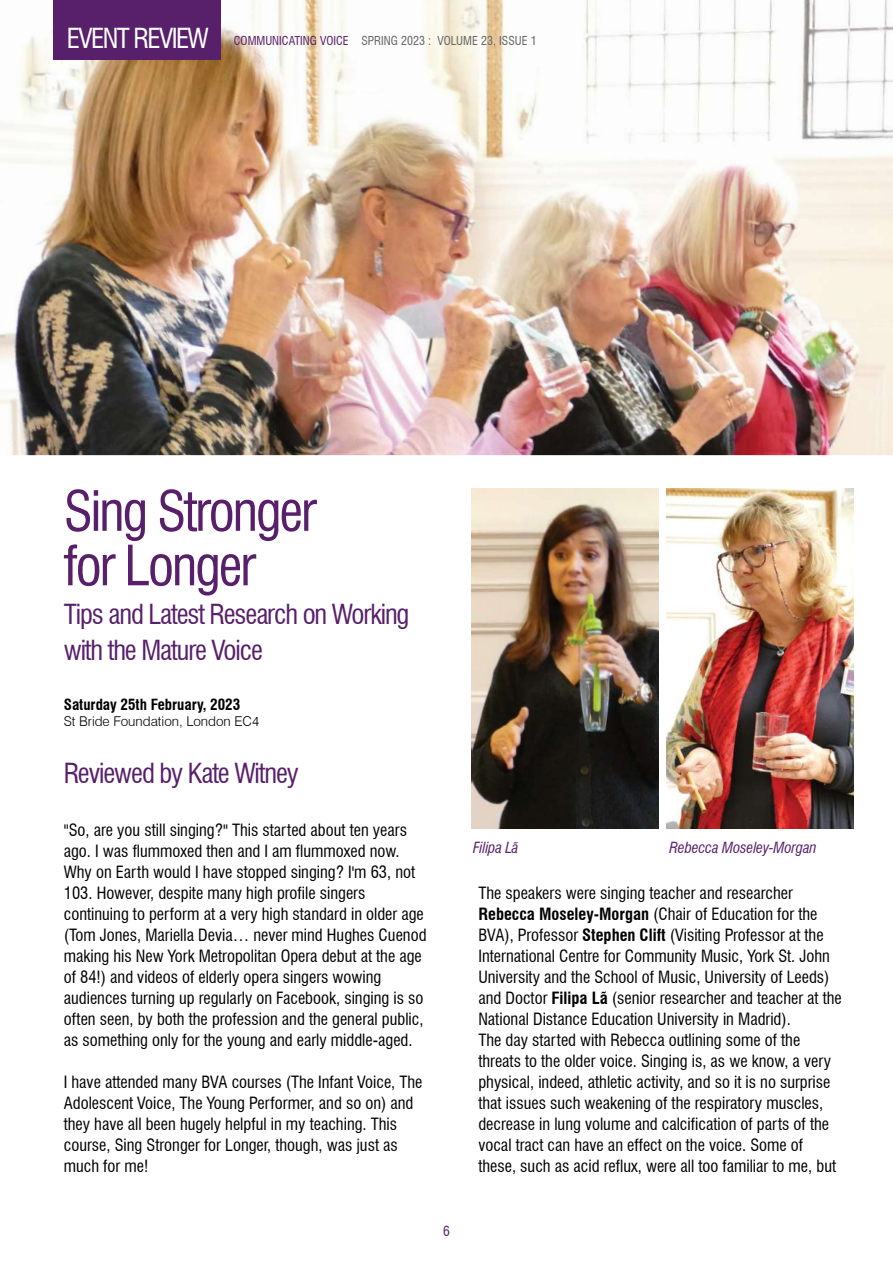
<style>
.page{position:relative;width:893px;height:1263px;background:#fff}
.page>*{position:absolute;margin:0;border:0;box-sizing:border-box;transform-origin:0 0}
.t1{font:condensed 54px/54.4px "Swiss 721 BT";letter-spacing:-.04em;color:#581f6a}
.t2{font:condensed 27px/36px "Swiss 721 BT";letter-spacing:-.04em;color:#581f6a}
.t3{font:condensed 27px "Swiss 721 BT";letter-spacing:-.06em;color:#fff}
.t4{font:condensed 16.5px/21px "Swiss 721 BT";color:#000}
.t5{font:italic condensed 15px "Swiss 721 BT";letter-spacing:-.01em;color:#581f6a}
.t6{font:700 condensed 15px "Swiss 721 BT";color:#000}
.t7{font:300 13.5px "Swiss 721 BT";color:#000}
.t8{font:condensed 13.5px "Swiss 721 BT";color:#581f6a}
.t9{font:condensed 12px "Swiss 721 BT";color:#646363}
.s1{color:#581f6a}
.s2{font-weight:700}
</style>
<div class="page">
<img style="left:666px;top:489px;width:187px;height:340px">
<img style="left:471px;top:489px;width:187px;height:340px">
<img style="left:0;top:0;width:893px;height:456px">
<div style="left:54px;top:0;width:167px;height:60px;background:#581f6a"></div>
<h2 class="t3" style="left:67px;top:28px;width:144px">EVENT REVIEW</h2>
<p class="t9" style="left:234px;top:36px;width:305px"><span class="s1">COMMUNICATING VOICE</span> SPRING 2023 : VOLUME 23, ISSUE 1</p>
<h1 class="t1" style="left:64px;top:489px;width:254px">Sing Stronger for Longer</h1>
<h2 class="t2" style="left:64px;top:599px;width:347px">Tips and Latest Research on Working with the Mature Voice</h2>
<p class="t6" style="left:64px;top:698px;width:178px">Saturday 25th February, 2023</p>
<p class="t7" style="left:64px;top:716px;width:197px">St Bride Foundation, London EC4</p>
<h2 class="t2" style="left:64px;top:758px;width:237px">Reviewed by Kate Witney</h2>
<p class="t4" style="left:64px;top:821px;width:364px">"So, are you still singing?" This started about ten years ago. I was flummoxed then and I am flummoxed now.<br>Why on Earth would I have stopped singing? I'm 63, not 103. However, despite many high profile singers continuing to perform at a very high standard in older age (Tom Jones, Mariella Devia… never mind Hughes Cuenod making his New York Metropolitan Opera debut at the age of 84!) and videos of elderly opera singers wowing audiences turning up regularly on Facebook, singing is so often seen, by both the profession and the general public, as something only for the young and early middle-aged.</p>
<p class="t4" style="left:64px;top:1073px;width:360px">I have attended many BVA courses (The Infant Voice, The Adolescent Voice, The Young Performer, and so on) and they have all been hugely helpful in my teaching. This course, Sing Stronger for Longer, though, was just as much for me!</p>
<p class="t8" style="left:443px;top:1226px;width:8px">6</p>
<p class="t5" style="left:473px;top:842px;width:47px">Filipa Lã</p>
<p class="t5" style="left:669px;top:842px;width:149px">Rebecca Moseley-Morgan</p>
<p class="t4" style="left:478px;top:884px;width:365px">The speakers were singing teacher and researcher <span class="s2">Rebecca Moseley-Morgan</span> (Chair of Education for the BVA), Professor <span class="s2">Stephen Clift</span> (Visiting Professor at the International Centre for Community Music, York St. John University and the School of Music, University of Leeds) and Doctor <span class="s2">Filipa Lã</span> (senior researcher and teacher at the National Distance Education University in Madrid).<br>The day started with Rebecca outlining some of the threats to the older voice. Singing is, as we know, a very physical, indeed, athletic activity, and so it is no surprise that issues such weakening of the respiratory muscles, decrease in lung volume and calcification of parts of the vocal tract can have an effect on the voice. Some of these, such as acid reflux, were all too familiar to me, but</p>
</div>
